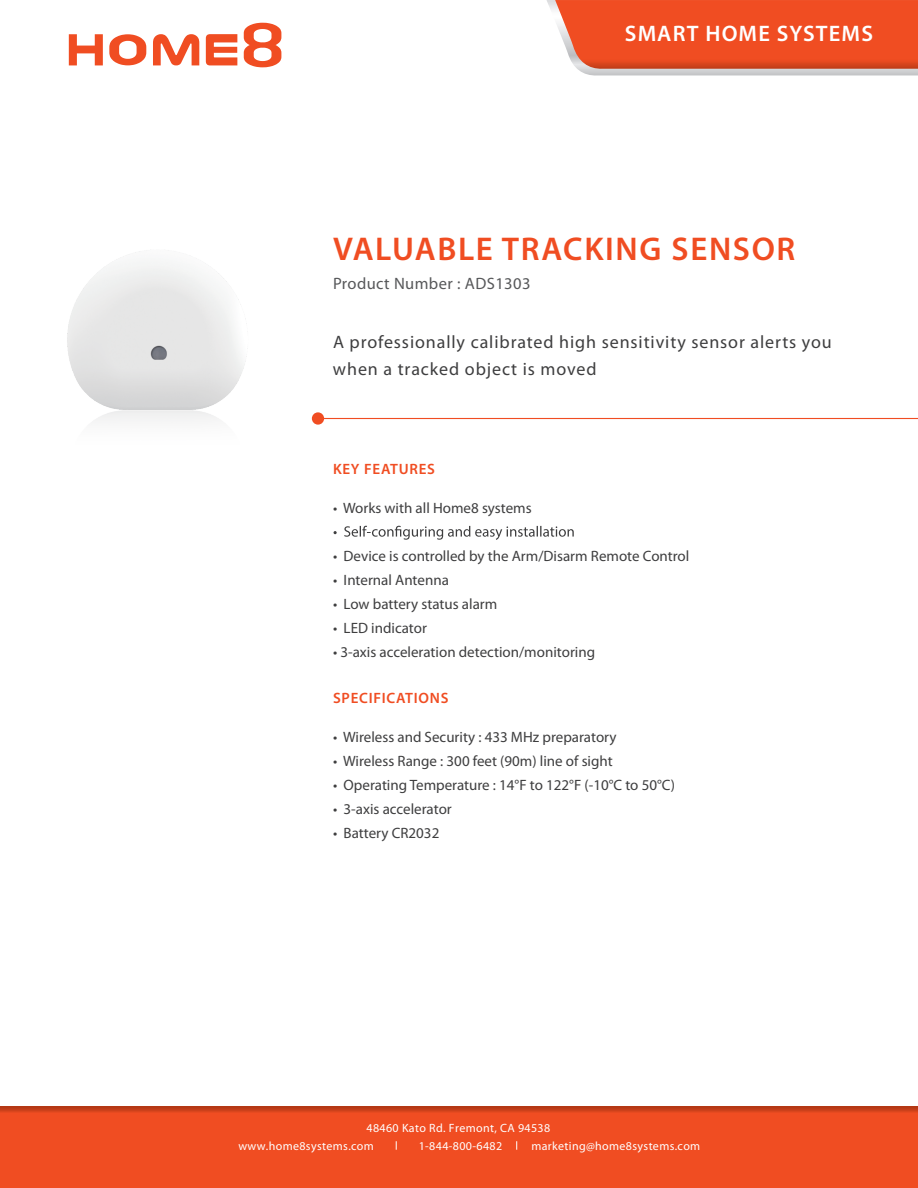
<style>
.page{position:relative;width:918px;height:1188px;background:#fff}
.page>*{position:absolute;margin:0;border:0;box-sizing:border-box;transform-origin:0 0}
.t1{font:600 33px "Myriad Pro";letter-spacing:.05em;color:#f04d22}
.t2{font:600 22.5px "Myriad Pro";letter-spacing:.05em;color:#fff}
.t3{font:18px/27px "Myriad Pro";letter-spacing:.05em;color:#3e3e3f}
.t4{font:16.5px "Myriad Pro";letter-spacing:.025em;color:#57585a}
.t5{font:15px "Myriad Pro";color:#3e3e3f}
.t6{font:600 15px "Myriad Pro";letter-spacing:.05em;color:#f04d22}
.t7{font:12px/17.5px "Myriad Pro";letter-spacing:.03em;color:#fff}
</style>
<div class="page">
<svg style="left:69px;top:34px;width:34px;height:31px"></svg>
<svg style="left:109px;top:34px;width:37px;height:31px"></svg>
<svg style="left:153px;top:34px;width:46px;height:31px"></svg>
<svg style="left:206px;top:34px;width:31px;height:31px"></svg>
<svg style="left:244px;top:23px;width:37px;height:44px"></svg>
<img style="left:67px;top:251px;width:180px;height:170px">
<div style="left:0;top:1107px;width:918px;height:81px;background:#f04d22"></div>
<svg style="left:547px;top:0;width:371px;height:76px;background:#ea633f"></svg>
<hr style="left:319px;top:418px;width:599px;height:1px;background:#f04d22">
<div style="left:312px;top:412px;width:12px;height:13px;background:#f04d22;border-radius:50%"></div>
<svg style="left:334px;top:526px;width:240px;height:14px"></svg>
<h2 class="t2" style="left:625px;top:20px;width:250px">SMART HOME SYSTEMS</h2>
<h1 class="t1" style="left:333px;top:228px;width:464px">VALUABLE TRACKING SENSOR</h1>
<p class="t4" style="left:333px;top:273px;width:199px">Product Number : ADS1303</p>
<p class="t3" style="left:333px;top:329px;width:500px">A professionally calibrated high sensitivity sensor alerts you when a tracked object is moved</p>
<p class="t6" style="left:333px;top:459px;width:104px">KEY FEATURES</p>
<p class="t5" style="left:333px;top:498px;width:200px">• Works with all Home8 systems</p>
<p class="t5" style="left:333px;top:546px;width:358px">• Device is controlled by the Arm/Disarm Remote Control</p>
<p class="t5" style="left:333px;top:570px;width:117px">• Internal Antenna</p>
<p class="t5" style="left:333px;top:594px;width:166px">• Low battery status alarm</p>
<p class="t5" style="left:333px;top:618px;width:95px">• LED indicator</p>
<p class="t5" style="left:333px;top:642px;width:264px">• 3-axis acceleration detection/monitoring</p>
<p class="t6" style="left:333px;top:688px;width:117px">SPECIFICATIONS</p>
<p class="t5" style="left:333px;top:728px;width:285px">• Wireless and Security : 433 MHz preparatory</p>
<p class="t5" style="left:333px;top:752px;width:281px">• Wireless Range : 300 feet (90m) line of sight</p>
<p class="t5" style="left:333px;top:776px;width:344px">• Operating Temperature : 14°F to 122°F (-10°C to 50°C)</p>
<p class="t5" style="left:333px;top:800px;width:120px">• 3-axis accelerator</p>
<p class="t5" style="left:333px;top:824px;width:108px">• Battery CR2032</p>
<p class="t7" style="left:238px;top:1119px;width:313px;text-indent:128px">48460 Kato Rd. Fremont, CA 94538 www.home8systems.com</p>
<p class="t7" style="left:419px;top:1137px;width:85px">1-844-800-6482</p>
<p class="t7" style="left:531px;top:1137px;width:170px">marketing@home8systems.com</p>
</div>
